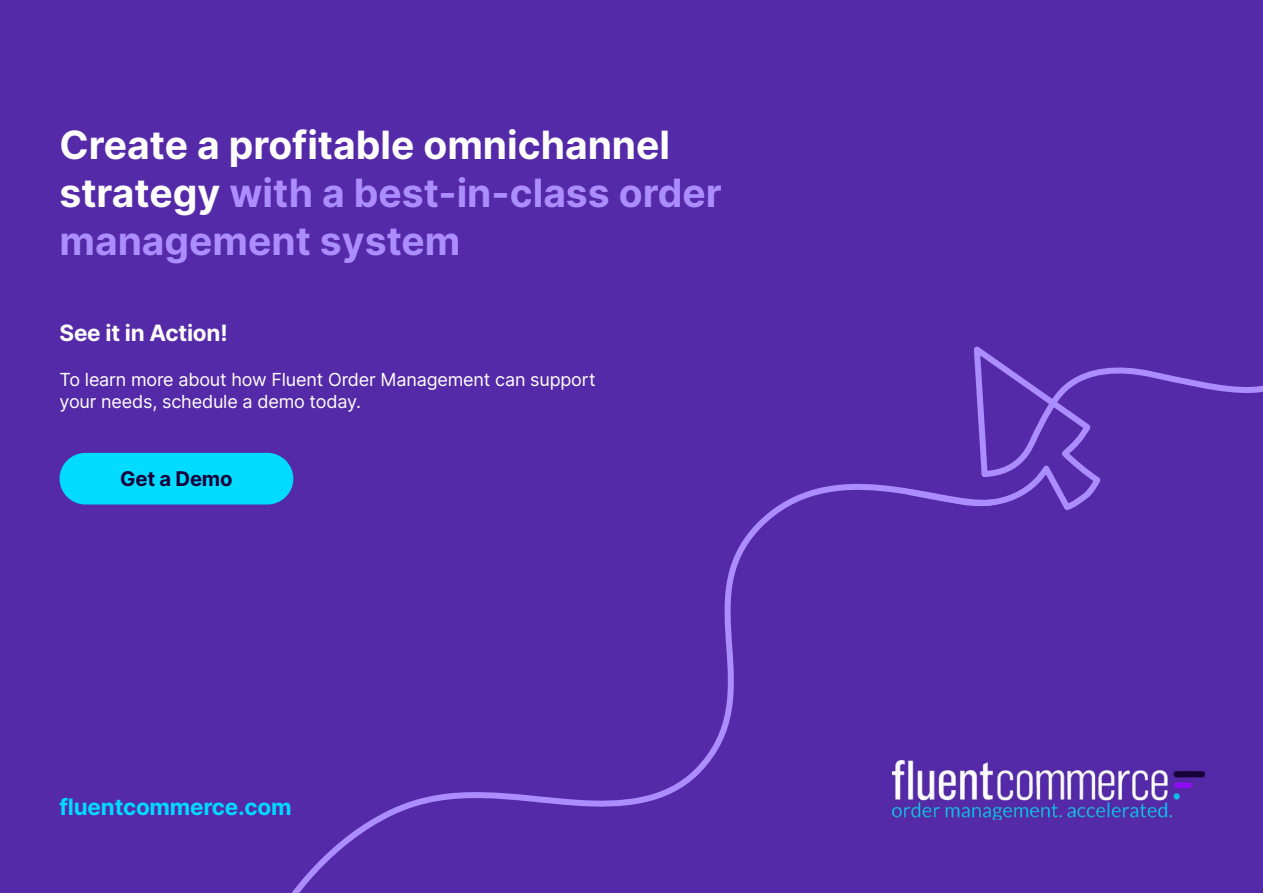
<style>
.page{position:relative;width:1263px;height:893px;background:#552aa8}
.page>*{position:absolute;margin:0;border:0;box-sizing:border-box;transform-origin:0 0}
.t1{font:700 39px/48px "Inter";color:#ab8dff}
.t2{font:700 22.5px "Inter";letter-spacing:-.01em;color:#00dbff}
.t3{font:700 22.5px "Inter";letter-spacing:-.01em;color:#fff}
.t4{font:700 20.25px "Inter";letter-spacing:-.01em;color:#18013a}
.t5{font:18px/22.5px "Inter";letter-spacing:-.01em;color:#fff}
.s1{color:#fff}
</style>
<div class="page">
<svg style="left:254px;top:452px;width:648px;height:441px"></svg>
<svg style="left:902px;top:346px;width:361px;height:164px"></svg>
<img style="left:892px;top:760px;width:312px;height:60px">
<div style="left:60px;top:453px;width:233px;height:51px;background:#00dbff;border-radius:26px"></div>
<h1 class="t1" style="left:60px;top:120px;width:664px"><span class="s1">Create a profitable omnichannel strategy</span> with a best-in-class order management system</h1>
<p class="t3" style="left:60px;top:316px;width:170px">See it in Action!</p>
<p class="t5" style="left:60px;top:367px;width:537px">To learn more about how Fluent Order Management can support your needs, schedule a demo today.</p>
<p class="t4" style="left:120px;top:464px;width:114px">Get a Demo</p>
<p class="t2" style="left:60px;top:790px;width:234px">fluentcommerce.com</p>
</div>
